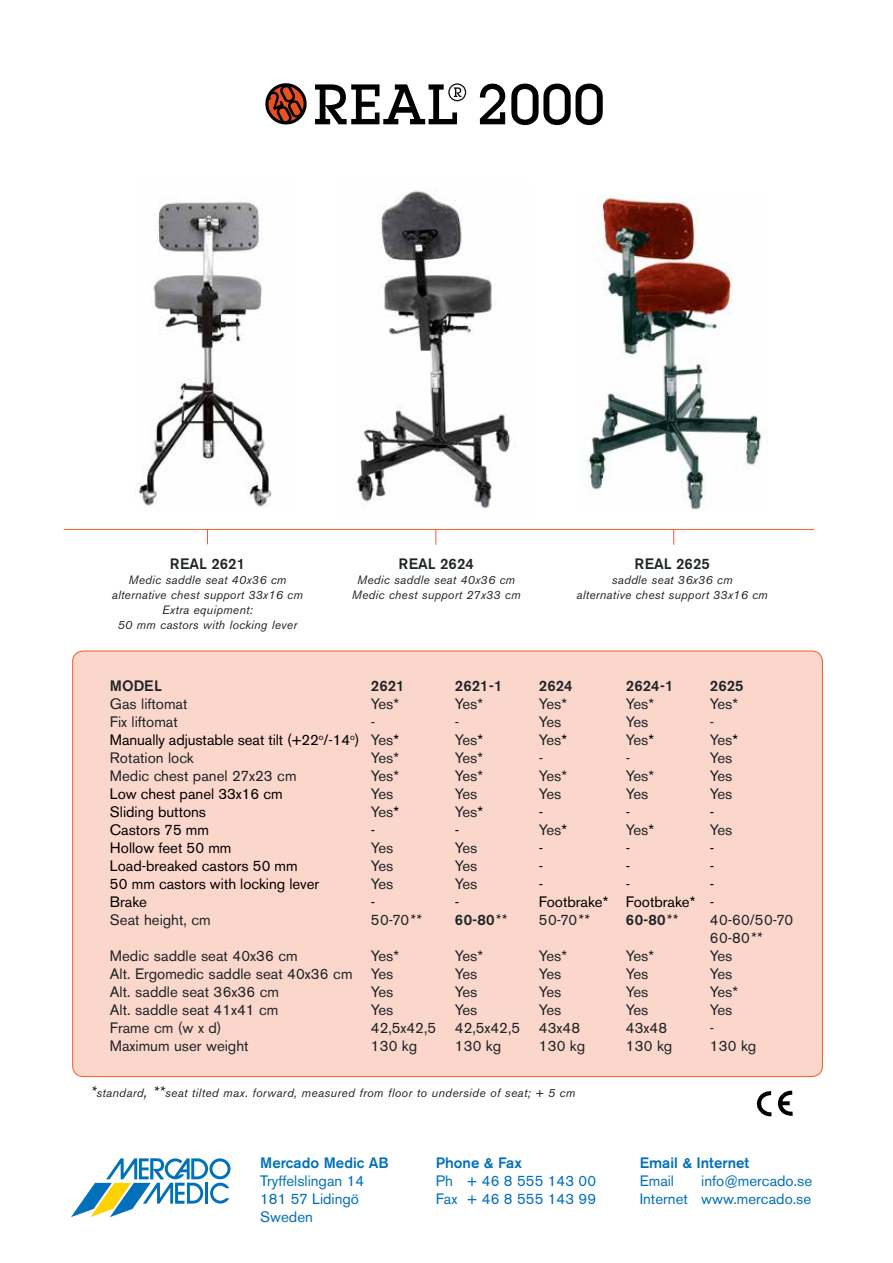
<style>
.page{position:relative;width:893px;height:1263px;background:#fff}
.page>*{position:absolute;margin:0;border:0;box-sizing:border-box;transform-origin:0 0}
.t1{font:15px "Akzidenz Grotesk BE";color:#1e2427}
.t2{font:15px "Akzidenz Grotesk BE";color:#000}
.t3{font:15px "Akzidenz Grotesk BE";color:#0070ba}
.t4{font:500 15px "Akzidenz Grotesk BE";color:#1e2427}
.t5{font:500 15px "Akzidenz Grotesk BE";color:#0070ba}
.t6{font:15px/18px "Akzidenz Grotesk BE";letter-spacing:.02em;color:#1e2427}
.t7{font:italic 12px/15px "Akzidenz Grotesk BE";letter-spacing:.02em;color:#1e2427;text-align:center}
.s1{color:#1e2427}
.s2{color:#000}
.s3{font-style:italic}
.s4{font-weight:400;font-style:italic}
.s5{font-size:15px}
</style>
<div class="page">
<svg style="left:71px;top:1158px;width:160px;height:59px"></svg>
<svg style="left:315px;top:83px;width:151px;height:41px"></svg>
<svg style="left:480px;top:84px;width:25px;height:40px"></svg>
<svg style="left:511px;top:84px;width:92px;height:41px"></svg>
<svg style="left:265px;top:83px;width:42px;height:42px"></svg>
<img style="left:135px;top:202px;width:137px;height:305px">
<img style="left:588px;top:194px;width:179px;height:315px">
<img style="left:352px;top:190px;width:162px;height:318px">
<hr style="left:64px;top:529px;width:750px;height:1px;background:#f15c30">
<svg style="left:207px;top:530px;width:1px;height:14px"></svg>
<svg style="left:435px;top:530px;width:1px;height:15px"></svg>
<svg style="left:673px;top:530px;width:1px;height:15px"></svg>
<div style="left:73px;top:651px;width:749px;height:425px;background:#fbd6cb;border-radius:11px"></div>
<svg style="left:778px;top:1091px;width:15px;height:25px"></svg>
<svg style="left:756px;top:1091px;width:15px;height:25px"></svg>
<p class="t4" style="left:170px;top:555px;width:77px">REAL 2621</p>
<p class="t7" style="left:112px;top:573px;width:193px">Medic saddle seat 40x36 cm alternative chest support 33x16 cm<br>Extra equipment:<br>50 mm castors with locking lever</p>
<p class="t4" style="left:398px;top:555px;width:77px">REAL 2624</p>
<p class="t7" style="left:352px;top:573px;width:170px">Medic saddle seat 40x36 cm<br>Medic chest support 27x33 cm</p>
<p class="t4" style="left:634px;top:555px;width:77px">REAL 2625</p>
<p class="t7" style="left:577px;top:573px;width:193px">saddle seat 36x36 cm<br>alternative chest support 33x16 cm</p>
<p class="t4" style="left:110px;top:676px;width:54px">MODEL</p>
<p class="t4" style="left:371px;top:676px;width:35px">2621</p>
<p class="t4" style="left:455px;top:676px;width:49px">2621-1</p>
<p class="t4" style="left:539px;top:676px;width:35px">2624</p>
<p class="t4" style="left:626px;top:676px;width:49px">2624-1</p>
<p class="t4" style="left:710px;top:676px;width:35px">2625</p>
<p class="t1" style="left:110px;top:695px;width:79px">Gas liftomat</p>
<p class="t1" style="left:371px;top:695px;width:30px">Yes*</p>
<p class="t1" style="left:455px;top:695px;width:30px">Yes*</p>
<p class="t1" style="left:539px;top:695px;width:30px">Yes*</p>
<p class="t1" style="left:626px;top:695px;width:30px">Yes*</p>
<p class="t1" style="left:710px;top:695px;width:30px">Yes*</p>
<p class="t1" style="left:110px;top:713px;width:69px">Fix liftomat</p>
<p class="t1" style="left:371px;top:713px;width:6px">-</p>
<p class="t1" style="left:455px;top:713px;width:6px">-</p>
<p class="t1" style="left:539px;top:713px;width:24px">Yes</p>
<p class="t1" style="left:626px;top:713px;width:24px">Yes</p>
<p class="t1" style="left:710px;top:713px;width:6px">-</p>
<p class="t2" style="left:110px;top:731px;width:291px">Manually adjustable seat tilt (+22<sup>o</sup>/-14<sup>o</sup>) <span class="s1">Yes</span>*</p>
<p class="t1" style="left:455px;top:731px;width:30px">Yes<span class="s2">*</span></p>
<p class="t1" style="left:539px;top:731px;width:30px">Yes<span class="s2">*</span></p>
<p class="t1" style="left:626px;top:731px;width:30px">Yes<span class="s2">*</span></p>
<p class="t1" style="left:710px;top:731px;width:30px">Yes<span class="s2">*</span></p>
<p class="t1" style="left:110px;top:749px;width:85px">Rotation lock</p>
<p class="t1" style="left:371px;top:749px;width:30px">Yes*</p>
<p class="t1" style="left:455px;top:749px;width:30px">Yes*</p>
<p class="t1" style="left:539px;top:749px;width:6px">-</p>
<p class="t1" style="left:626px;top:749px;width:6px">-</p>
<p class="t1" style="left:710px;top:749px;width:24px">Yes</p>
<p class="t1" style="left:110px;top:767px;width:188px">Medic chest panel 27x23 cm</p>
<p class="t1" style="left:371px;top:767px;width:30px">Yes*</p>
<p class="t1" style="left:455px;top:767px;width:30px">Yes*</p>
<p class="t1" style="left:539px;top:767px;width:30px">Yes*</p>
<p class="t1" style="left:626px;top:767px;width:30px">Yes*</p>
<p class="t1" style="left:710px;top:767px;width:24px">Yes</p>
<p class="t2" style="left:110px;top:785px;width:174px">Low chest panel 33x16 cm</p>
<p class="t1" style="left:371px;top:785px;width:24px">Yes</p>
<p class="t1" style="left:455px;top:785px;width:24px">Yes</p>
<p class="t1" style="left:539px;top:785px;width:24px">Yes</p>
<p class="t1" style="left:626px;top:785px;width:24px">Yes</p>
<p class="t1" style="left:710px;top:785px;width:24px">Yes</p>
<p class="t2" style="left:110px;top:803px;width:98px">Sliding buttons</p>
<p class="t1" style="left:371px;top:803px;width:30px">Yes<span class="s2">*</span></p>
<p class="t1" style="left:455px;top:803px;width:30px">Yes<span class="s2">*</span></p>
<p class="t2" style="left:539px;top:803px;width:6px">-</p>
<p class="t2" style="left:626px;top:803px;width:6px">-</p>
<p class="t2" style="left:710px;top:803px;width:6px">-</p>
<p class="t2" style="left:110px;top:821px;width:101px">Castors 75 mm</p>
<p class="t2" style="left:371px;top:821px;width:6px">-</p>
<p class="t2" style="left:455px;top:821px;width:6px">-</p>
<p class="t1" style="left:539px;top:821px;width:30px">Yes<span class="s2">*</span></p>
<p class="t1" style="left:626px;top:821px;width:30px">Yes<span class="s2">*</span></p>
<p class="t1" style="left:710px;top:821px;width:24px">Yes</p>
<p class="t2" style="left:110px;top:839px;width:123px">Hollow feet 50 mm</p>
<p class="t1" style="left:371px;top:839px;width:24px">Yes</p>
<p class="t1" style="left:455px;top:839px;width:24px">Yes</p>
<p class="t2" style="left:539px;top:839px;width:6px">-</p>
<p class="t2" style="left:626px;top:839px;width:6px">-</p>
<p class="t2" style="left:710px;top:839px;width:6px">-</p>
<p class="t2" style="left:110px;top:857px;width:189px">Load-breaked castors 50 mm</p>
<p class="t1" style="left:371px;top:857px;width:24px">Yes</p>
<p class="t1" style="left:455px;top:857px;width:24px">Yes</p>
<p class="t2" style="left:539px;top:857px;width:6px">-</p>
<p class="t2" style="left:626px;top:857px;width:6px">-</p>
<p class="t2" style="left:710px;top:857px;width:6px">-</p>
<p class="t2" style="left:110px;top:875px;width:211px">50 mm castors with locking lever</p>
<p class="t1" style="left:371px;top:875px;width:24px">Yes</p>
<p class="t1" style="left:455px;top:875px;width:24px">Yes</p>
<p class="t2" style="left:539px;top:875px;width:6px">-</p>
<p class="t2" style="left:626px;top:875px;width:6px">-</p>
<p class="t2" style="left:710px;top:875px;width:6px">-</p>
<p class="t2" style="left:110px;top:893px;width:39px">Brake</p>
<p class="t2" style="left:371px;top:893px;width:6px">-</p>
<p class="t2" style="left:455px;top:893px;width:6px">-</p>
<p class="t2" style="left:539px;top:893px;width:177px">Footbrake* Footbrake* -</p>
<p class="t1" style="left:110px;top:911px;width:102px">Seat height, cm</p>
<p class="t1" style="left:371px;top:911px;width:51px">50-70<span class="s3">**</span></p>
<p class="t4" style="left:455px;top:910px;width:53px">60-80<span class="s4">**</span></p>
<p class="t1" style="left:539px;top:911px;width:51px">50-70<span class="s3">**</span></p>
<p class="t4" style="left:626px;top:910px;width:53px">60-80<span class="s4">**</span></p>
<p class="t6" style="left:710px;top:911px;width:85px">40-60/50-70<br>60-80<span class="s3">**</span></p>
<p class="t1" style="left:110px;top:947px;width:189px">Medic saddle seat 40x36 cm</p>
<p class="t1" style="left:371px;top:947px;width:30px">Yes*</p>
<p class="t1" style="left:455px;top:947px;width:30px">Yes*</p>
<p class="t1" style="left:539px;top:947px;width:30px">Yes*</p>
<p class="t1" style="left:626px;top:947px;width:30px">Yes*</p>
<p class="t1" style="left:710px;top:947px;width:24px">Yes</p>
<p class="t1" style="left:110px;top:965px;width:285px">Alt. Ergomedic saddle seat 40x36 cm Yes</p>
<p class="t1" style="left:455px;top:965px;width:24px">Yes</p>
<p class="t1" style="left:539px;top:965px;width:24px">Yes</p>
<p class="t1" style="left:626px;top:965px;width:24px">Yes</p>
<p class="t1" style="left:710px;top:965px;width:24px">Yes</p>
<p class="t1" style="left:110px;top:983px;width:171px">Alt. saddle seat 36x36 cm</p>
<p class="t1" style="left:371px;top:983px;width:24px">Yes</p>
<p class="t1" style="left:455px;top:983px;width:24px">Yes</p>
<p class="t1" style="left:539px;top:983px;width:24px">Yes</p>
<p class="t1" style="left:626px;top:983px;width:24px">Yes</p>
<p class="t1" style="left:710px;top:983px;width:30px">Yes*</p>
<p class="t1" style="left:110px;top:1001px;width:170px">Alt. saddle seat 41x41 cm</p>
<p class="t1" style="left:371px;top:1001px;width:24px">Yes</p>
<p class="t1" style="left:455px;top:1001px;width:24px">Yes</p>
<p class="t1" style="left:539px;top:1001px;width:24px">Yes</p>
<p class="t1" style="left:626px;top:1001px;width:24px">Yes</p>
<p class="t1" style="left:710px;top:1001px;width:24px">Yes</p>
<p class="t1" style="left:110px;top:1019px;width:113px">Frame cm (w x d)</p>
<p class="t1" style="left:371px;top:1019px;width:211px">42,5x42,5 42,5x42,5 43x48</p>
<p class="t1" style="left:626px;top:1019px;width:43px">43x48</p>
<p class="t1" style="left:710px;top:1019px;width:6px">-</p>
<p class="t1" style="left:110px;top:1037px;width:140px">Maximum user weight</p>
<p class="t1" style="left:371px;top:1037px;width:48px">130 kg</p>
<p class="t1" style="left:455px;top:1037px;width:48px">130 kg</p>
<p class="t1" style="left:539px;top:1037px;width:48px">130 kg</p>
<p class="t1" style="left:626px;top:1037px;width:48px">130 kg</p>
<p class="t1" style="left:710px;top:1037px;width:48px">130 kg</p>
<p class="t7" style="left:90px;top:1086px;width:487px"><span class="s5">*</span>standard<span class="s5">, **</span>seat tilted max. forward, measured from floor to underside of seat; + 5 cm</p>
<p class="t5" style="left:260px;top:1154px;width:130px">Mercado Medic AB</p>
<p class="t5" style="left:436px;top:1154px;width:88px">Phone &amp; Fax</p>
<p class="t5" style="left:640px;top:1154px;width:111px">Email &amp; Internet</p>
<p class="t3" style="left:260px;top:1172px;width:106px">Tryffelslingan 14</p>
<p class="t3" style="left:436px;top:1172px;width:162px">Ph + 46 8 555 143 00</p>
<p class="t3" style="left:640px;top:1172px;width:36px">Email</p>
<p class="t3" style="left:701px;top:1172px;width:112px">info@mercado.se</p>
<p class="t3" style="left:260px;top:1190px;width:100px">181 57 Lidingö</p>
<p class="t3" style="left:436px;top:1190px;width:162px">Fax + 46 8 555 143 99</p>
<p class="t3" style="left:640px;top:1190px;width:173px">Internet www.mercado.se</p>
<p class="t3" style="left:260px;top:1208px;width:54px">Sweden</p>
</div>
